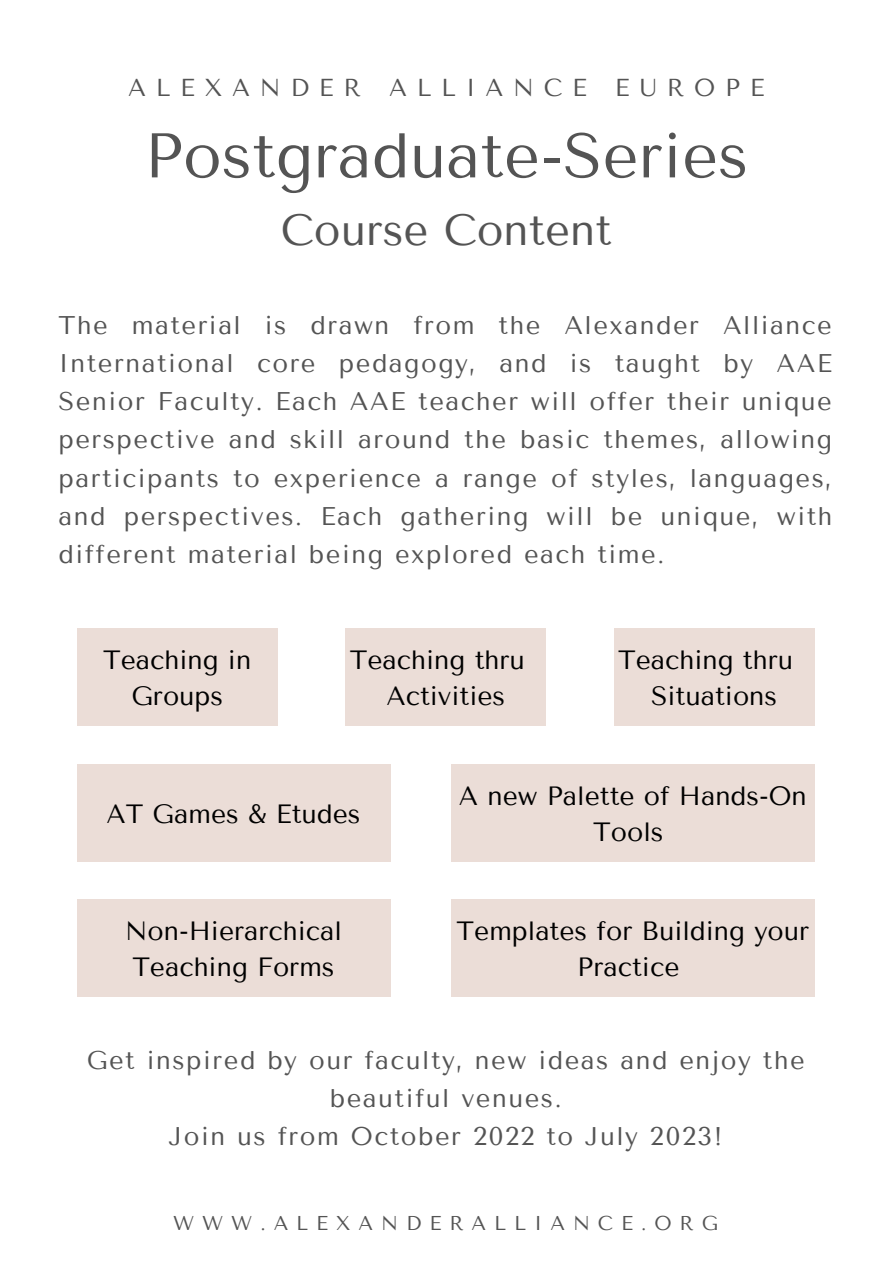
<style>
.page{position:relative;width:893px;height:1264px;background:#fff}
.page>*{position:absolute;margin:0;border:0;box-sizing:border-box;transform-origin:0 0}
.t1{font:63px "Tenor Sans";color:#545454}
.t2{font:43.5px "Tenor Sans";color:#545454}
.t3{font:26.4px/36px "Tenor Sans";color:#000;text-align:center}
.t4{font:25.5px/38.2px "Tenor Sans";letter-spacing:.06em;color:#545454;text-align:justify}
.t5{font:24.45px "Tenor Sans";letter-spacing:.4em;color:#545454}
.t6{font:19.95px "Tenor Sans";letter-spacing:.4em;color:#545454}
</style>
<div class="page">
<div style="left:77px;top:628px;width:201px;height:98px;background:#ebddd7"></div>
<div style="left:613px;top:628px;width:201px;height:98px;background:#ebddd7"></div>
<div style="left:345px;top:628px;width:201px;height:98px;background:#ebddd7"></div>
<div style="left:77px;top:899px;width:313px;height:97px;background:#ebddd7"></div>
<div style="left:77px;top:764px;width:313px;height:97px;background:#ebddd7"></div>
<div style="left:451px;top:899px;width:363px;height:97px;background:#ebddd7"></div>
<div style="left:451px;top:764px;width:363px;height:97px;background:#ebddd7"></div>
<p class="t5" style="left:128px;top:73px;width:638px">ALEXANDER ALLIANCE EUROPE</p>
<h1 class="t1" style="left:144px;top:119px;width:605px">Postgraduate-Series</h1>
<h2 class="t2" style="left:281px;top:205px;width:332px">Course Content</h2>
<p class="t4" style="left:58px;top:306px;width:775px">The material is drawn from the Alexander Alliance International core pedagogy, and is taught by AAE Senior Faculty. Each AAE teacher will offer their unique perspective and skill around the basic themes, allowing participants to experience a range of styles, languages, and perspectives. Each gathering will be unique, with different material being explored each time.</p>
<p class="t3" style="left:103px;top:642px;width:150px">Teaching in<br>Groups</p>
<p class="t3" style="left:386px;top:642px;width:140px;text-align:left;text-indent:-36px">Teaching thru<br>Activities</p>
<p class="t3" style="left:651px;top:642px;width:144px;text-align:left;text-indent:-33px">Teaching thru<br>Situations</p>
<p class="t3" style="left:106px;top:795px;width:255px">AT Games &amp; Etudes</p>
<p class="t3" style="left:125px;top:913px;width:218px;text-align:left">Non-Hierarchical<br>Teaching Forms</p>
<p class="t3" style="left:459px;top:777px;width:349px">A new Palette of Hands-On<br>Tools</p>
<p class="t3" style="left:456px;top:913px;width:354px">Templates for Building your<br>Practice</p>
<p class="t4" style="left:87px;top:1040px;width:719px;text-align:center">Get inspired by our faculty, new ideas and enjoy the beautiful venues.<br>Join us from October 2022 to July 2023!</p>
<p class="t6" style="left:173px;top:1211px;width:546px">WWW.ALEXANDERALLIANCE.ORG</p>
</div>
